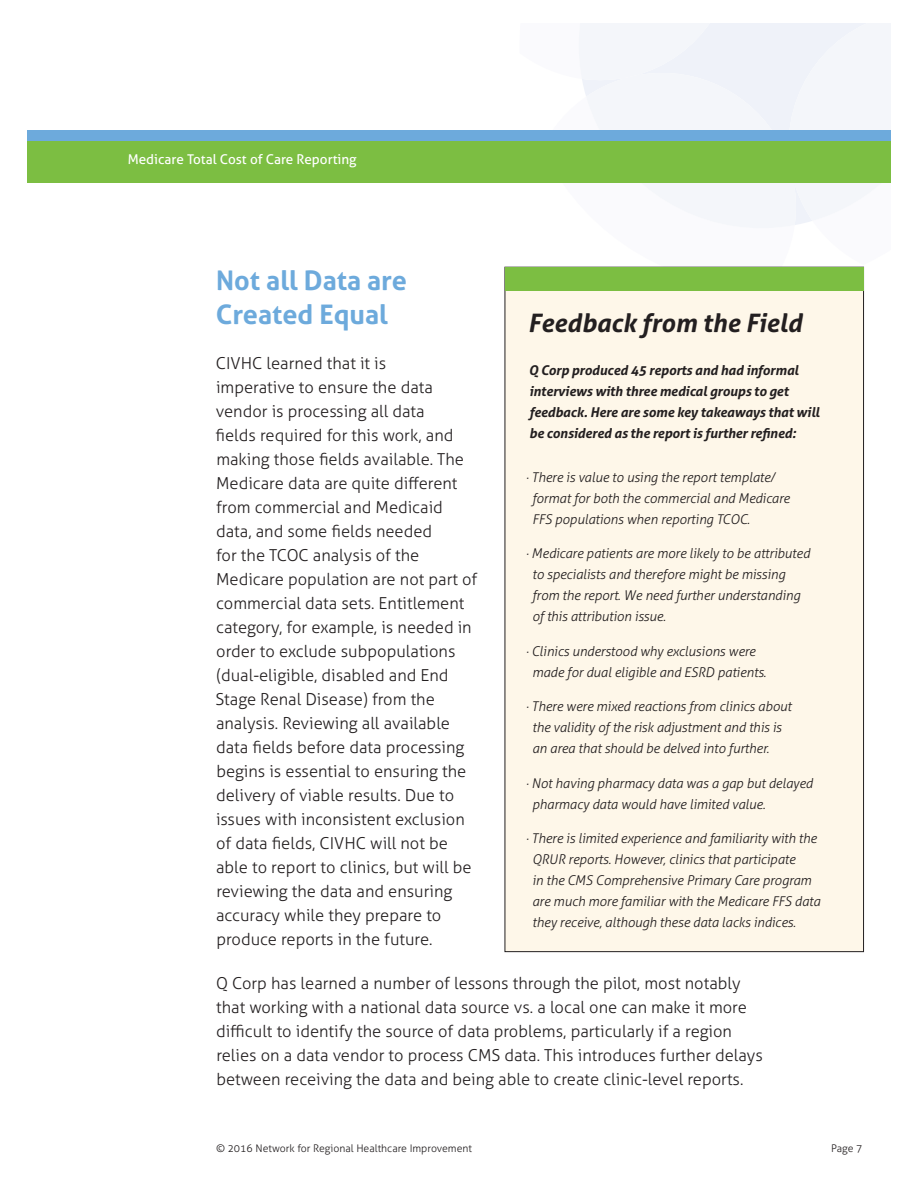
<style>
.page{position:relative;width:918px;height:1188px;background:#fff}
.page>*{position:absolute;margin:0;border:0;box-sizing:border-box;transform-origin:0 0}
.Section_Headers{font:700 27px/34.5px "Aller";color:#6daadc}
.Side_Bar_Copy{font:italic 700 25.5px "Aller";color:#231f20}
.Body_copy{font:300 16.5px/24px "Aller";color:#231f20}
.Side_Bar_Copy-2{font:italic 300 13.5px/21px "Aller";letter-spacing:-.01em;color:#231f20}
.Side_Bar_Copy-3{font:italic 700 13.5px/21px "Aller";letter-spacing:-.01em;color:#231f20}
.t1{font:13.5px "Aller";color:#fff}
.t2{font:300 10.5px "Aller";color:#231f20}
</style>
<div class="page">
<div style="left:579px;top:23px;width:312px;height:205px;background:#f4f6fa"></div>
<div style="left:27px;top:133px;width:864px;height:50px;background:#7cbe42"></div>
<div style="left:27px;top:130px;width:864px;height:10px;background:#6daadc"></div>
<div style="left:505px;top:267px;width:359px;height:685px;background:#fef7e9"></div>
<div style="left:505px;top:267px;width:359px;height:23px;background:#7cbe42"></div>
<p class="t1" style="left:128px;top:151px;width:230px">Medicare Total Cost of Care Reporting</p>
<p class="Section_Headers" style="left:216px;top:263px;width:193px">Not all Data are<br>Created Equal</p>
<p class="Body_copy" style="left:215px;top:351px;width:263px">CIVHC learned that it is<br>imperative to ensure the data vendor is processing all data<br>fields required for this work, and making those fields available. The<br>Medicare data are quite different from commercial and Medicaid data, and some fields needed<br>for the TCOC analysis of the<br>Medicare population are not part of commercial data sets. Entitlement category, for example, is needed in order to exclude subpopulations (dual-eligible, disabled and End<br>Stage Renal Disease) from the analysis. Reviewing all available data fields before data processing begins is essential to ensuring the delivery of viable results. Due to issues with inconsistent exclusion of data fields, CIVHC will not be able to report to clinics, but will be reviewing the data and ensuring accuracy while they prepare to produce reports in the future.</p>
<p class="Body_copy" style="left:216px;top:971px;width:548px">Q Corp has learned a number of lessons through the pilot, most notably that working with a national data source vs. a local one can make it more difficult to identify the source of data problems, particularly if a region relies on a data vendor to process CMS data. This introduces further delays between receiving the data and being able to create clinic-level reports.</p>
<p class="Side_Bar_Copy" style="left:528px;top:307px;width:276px">Feedback from the Field</p>
<p class="Side_Bar_Copy-3" style="left:529px;top:360px;width:292px">Q Corp produced 45 reports and had informal interviews with three medical groups to get feedback. Here are some key takeaways that will be considered as the report is further refined:</p>
<p class="Side_Bar_Copy-2" style="left:532px;top:467px;width:259px;text-indent:-6px">· There is value to using the report template/ format for both the commercial and Medicare<br>FFS populations when reporting TCOC.</p>
<p class="Side_Bar_Copy-2" style="left:532px;top:543px;width:279px;text-indent:-6px">· Medicare patients are more likely to be attributed to specialists and therefore might be missing from the report. We need further understanding of this attribution issue.</p>
<p class="Side_Bar_Copy-2" style="left:532px;top:641px;width:236px;text-indent:-6px">· Clinics understood why exclusions were made for dual eligible and ESRD patients.</p>
<p class="Side_Bar_Copy-2" style="left:532px;top:696px;width:261px;text-indent:-6px">· There were mixed reactions from clinics about the validity of the risk adjustment and this is an area that should be delved into further.</p>
<p class="Side_Bar_Copy-2" style="left:532px;top:773px;width:282px;text-indent:-6px">· Not having pharmacy data was a gap but delayed pharmacy data would have limited value.</p>
<p class="Side_Bar_Copy-2" style="left:532px;top:828px;width:290px;text-indent:-6px">· There is limited experience and familiarity with the QRUR reports. However, clinics that participate<br>in the CMS Comprehensive Primary Care program are much more familiar with the Medicare FFS data they receive, although these data lacks indices.</p>
<p class="t2" style="left:216px;top:1142px;width:258px">© 2016 Network for Regional Healthcare Improvement</p>
<p class="t2" style="left:831px;top:1142px;width:33px">Page 7</p>
</div>
